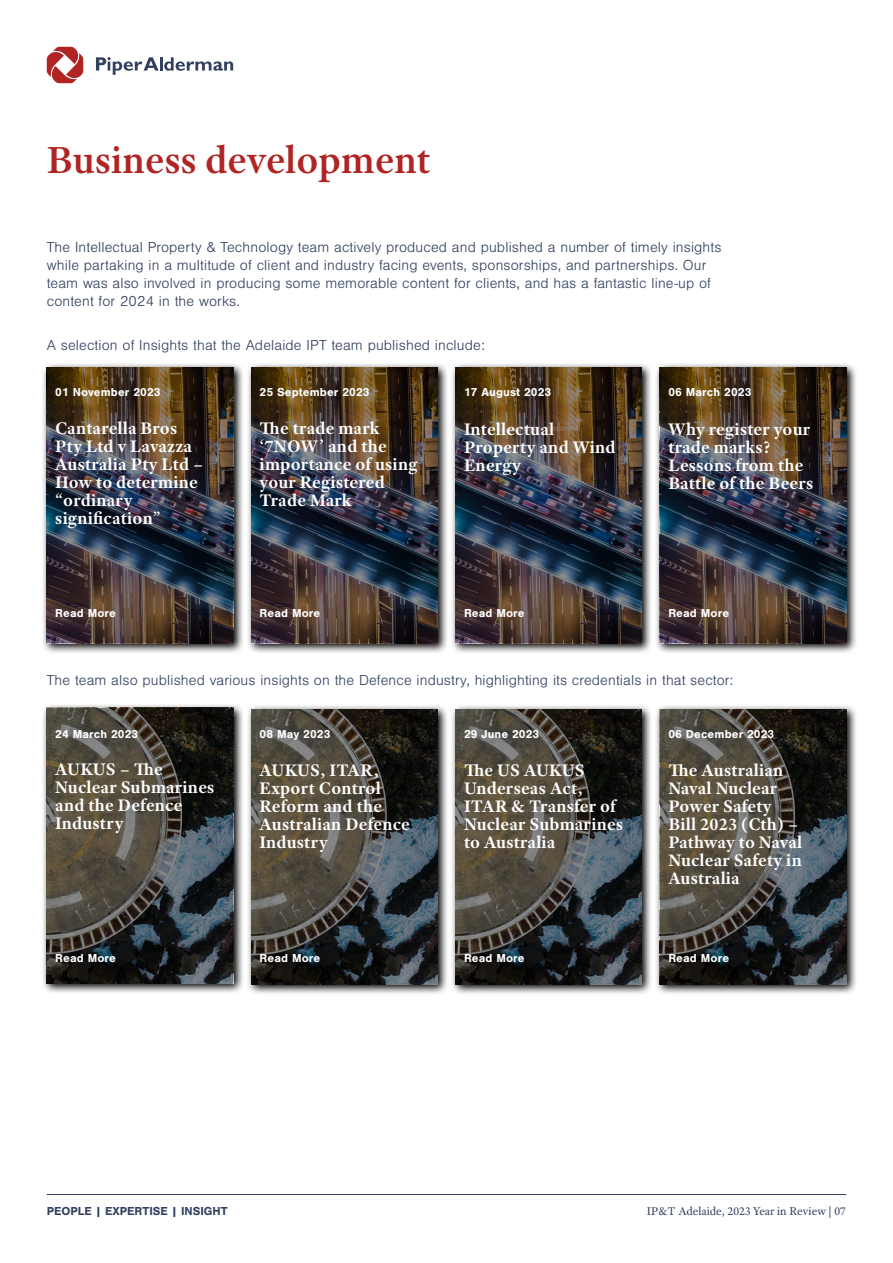
<style>
.page{position:relative;width:893px;height:1263px;background:#fff}
.page>*{position:absolute;margin:0;border:0;box-sizing:border-box;transform-origin:0 0}
.t1{font:600 40.5px "Adobe Text Pro";color:#b02424}
.t2{font:700 18px/18px "Adobe Text Pro";letter-spacing:.01em;color:#fff}
.t3{font:300 15px/18px "Nimbus San";letter-spacing:.01em;color:#30405e}
.t4{font:700 12px "Nimbus San";letter-spacing:.01em;color:#fff}
.t5{font:12px "Adobe Text Pro";color:#30405e}
.t6{font:700 12px "Nimbus San";color:#30405e}
</style>
<div class="page">
<div style="left:42px;top:703px;width:202px;height:291px;background:#000;opacity:.38"></div>
<svg style="left:47px;top:47px;width:36px;height:36px"></svg>
<svg style="left:96px;top:57px;width:137px;height:18px"></svg>
<div style="left:42px;top:363px;width:202px;height:291px;background:#000;opacity:.38"></div>
<div style="left:246px;top:363px;width:203px;height:291px;background:#000;opacity:.38"></div>
<div style="left:451px;top:363px;width:202px;height:291px;background:#000;opacity:.38"></div>
<div style="left:655px;top:363px;width:202px;height:291px;background:#000;opacity:.38"></div>
<div style="left:655px;top:704px;width:202px;height:292px;background:#000;opacity:.38"></div>
<div style="left:451px;top:704px;width:202px;height:292px;background:#000;opacity:.38"></div>
<div style="left:246px;top:704px;width:203px;height:292px;background:#000;opacity:.38"></div>
<hr style="left:47px;top:1194px;width:799px;height:1px;background:#30405e">
<img style="left:47px;top:368px;width:186px;height:275px">
<img style="left:251px;top:368px;width:186px;height:275px">
<img style="left:455px;top:368px;width:187px;height:275px">
<img style="left:660px;top:368px;width:186px;height:275px">
<svg style="left:47px;top:708px;width:186px;height:275px;background:#3f3e39"></svg>
<svg style="left:251px;top:708px;width:186px;height:275px;background:#403e39"></svg>
<svg style="left:455px;top:708px;width:187px;height:275px;background:#3f3e39"></svg>
<svg style="left:660px;top:708px;width:186px;height:275px;background:#403e39"></svg>
<h1 class="t1" style="left:47px;top:134px;width:385px">Business development</h1>
<p class="t3" style="left:47px;top:238px;width:676px">The Intellectual Property &amp; Technology team actively produced and published a number of timely insights while partaking in a multitude of client and industry facing events, sponsorships, and partnerships. Our team was also involved in producing some memorable content for clients, and has a fantastic line-up of content for 2024 in the works.</p>
<p class="t3" style="left:47px;top:337px;width:440px">A selection of Insights that the Adelaide IPT team published include:</p>
<p class="t4" style="left:55px;top:385px;width:107px">01 November 2023</p>
<p class="t4" style="left:260px;top:385px;width:111px">25 September 2023</p>
<p class="t4" style="left:464px;top:385px;width:89px">17 August 2023</p>
<p class="t4" style="left:668px;top:385px;width:85px">06 March 2023</p>
<p class="t2" style="left:55px;top:419px;width:149px">Cantarella Bros<br>Pty Ltd v Lavazza<br>Australia Pty Ltd –<br>How to determine “ordinary signification”</p>
<p class="t2" style="left:260px;top:419px;width:159px">The trade mark ‘7NOW’ and the importance of using your Registered<br>Trade Mark</p>
<p class="t2" style="left:464px;top:420px;width:153px">Intellectual<br>Property and Wind<br>Energy</p>
<p class="t2" style="left:668px;top:420px;width:146px">Why register your trade marks?<br>Lessons from the<br>Battle of the Beers</p>
<p class="t4" style="left:55px;top:606px;width:62px">Read More</p>
<p class="t4" style="left:260px;top:606px;width:62px">Read More</p>
<p class="t4" style="left:464px;top:606px;width:62px">Read More</p>
<p class="t4" style="left:668px;top:606px;width:62px">Read More</p>
<p class="t3" style="left:47px;top:672px;width:688px">The team also published various insights on the Defence industry, highlighting its credentials in that sector:</p>
<p class="t4" style="left:55px;top:727px;width:85px">24 March 2023</p>
<p class="t4" style="left:260px;top:727px;width:72px">08 May 2023</p>
<p class="t4" style="left:464px;top:727px;width:77px">29 June 2023</p>
<p class="t4" style="left:668px;top:727px;width:107px">06 December 2023</p>
<p class="t4" style="left:675px;top:727px;width:33px">1 Nov</p>
<p class="t2" style="left:55px;top:760px;width:161px">AUKUS – The<br>Nuclear Submarines and the Defence<br>Industry</p>
<p class="t2" style="left:260px;top:761px;width:152px">AUKUS, ITAR,<br>Export Control<br>Reform and the<br>Australian Defence<br>Industry</p>
<p class="t2" style="left:464px;top:761px;width:161px">The US AUKUS<br>Underseas Act,<br>ITAR &amp; Transfer of<br>Nuclear Submarines to Australia</p>
<p class="t2" style="left:668px;top:761px;width:135px">The Australian<br>Naval Nuclear<br>Power Safety<br>Bill 2023 (Cth) –<br>Pathway to Naval<br>Nuclear Safety in<br>Australia</p>
<p class="t4" style="left:55px;top:951px;width:62px">Read More</p>
<p class="t4" style="left:260px;top:951px;width:62px">Read More</p>
<p class="t4" style="left:464px;top:951px;width:62px">Read More</p>
<p class="t4" style="left:668px;top:951px;width:62px">Read More</p>
<p class="t6" style="left:47px;top:1204px;width:182px">PEOPLE | EXPERTISE | INSIGHT</p>
<p class="t5" style="left:647px;top:1204px;width:200px">IP&amp;T Adelaide, 2023 Year in Review | 07</p>
</div>
